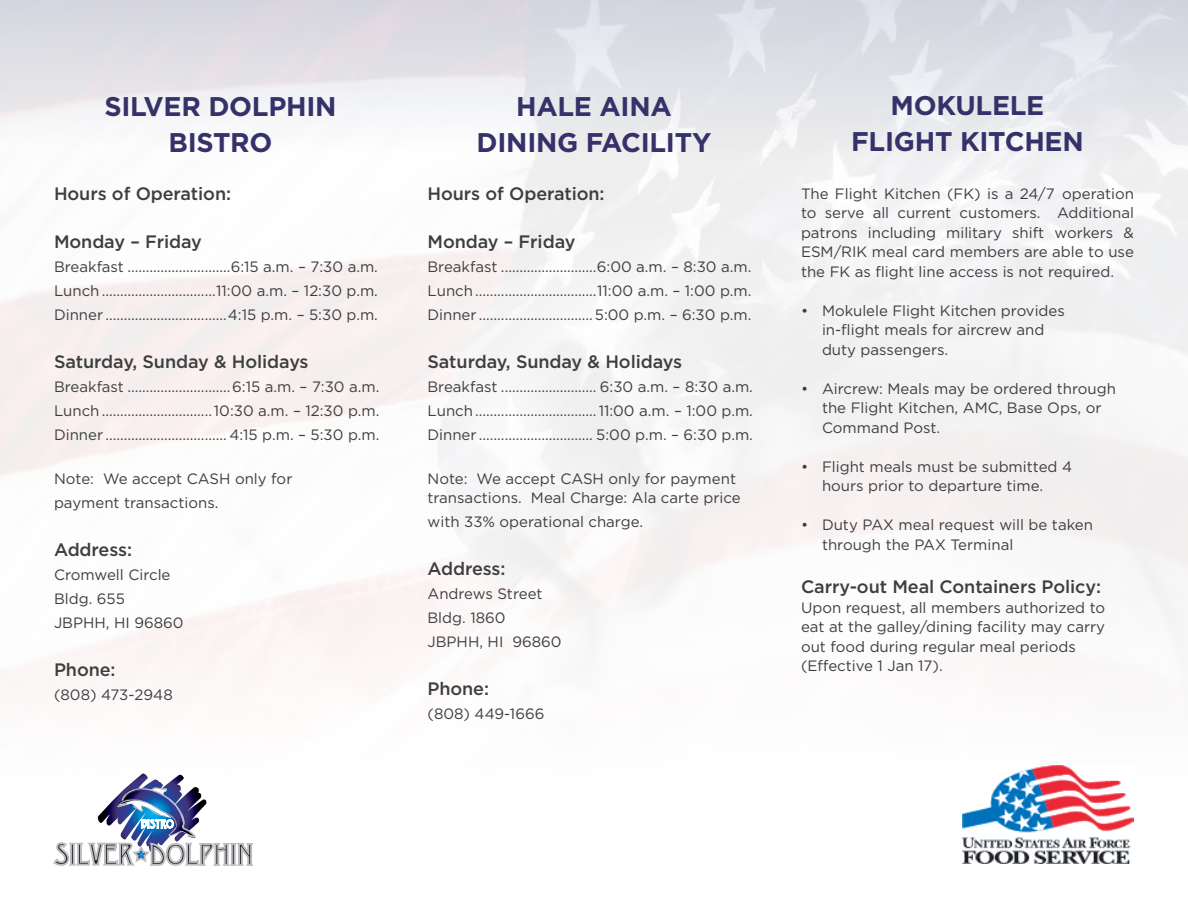
<style>
.page{position:relative;width:1188px;height:918px;background:#fff}
.page>*{position:absolute;margin:0;border:0;box-sizing:border-box;transform-origin:0 0}
.t1{font:700 27px "Gotham";letter-spacing:-.01em;color:#363169}
.t2{font:500 18px "Gotham";letter-spacing:-.005em;color:#3e3e3f}
.t3{font:15px/19.5px "Gotham";color:#3e3e3f}
</style>
<div class="page">
<img style="left:963px;top:765px;width:171px;height:99px">
<svg style="left:53px;top:774px;width:200px;height:92px"></svg>
<div style="left:0;top:0;width:1188px;height:188px;background:linear-gradient(to bottom,#d4d5df,#fbfbfa)"></div>
<p class="t1" style="left:104px;top:89px;width:234px">SILVER DOLPHIN</p>
<p class="t1" style="left:168px;top:125px;width:106px">BISTRO</p>
<p class="t2" style="left:54px;top:182px;width:179px">Hours of Operation:</p>
<p class="t2" style="left:54px;top:230px;width:150px">Monday – Friday</p>
<p class="t3" style="left:54px;top:257px;width:326px">Breakfast ............................6:15 a.m. – 7:30 a.m.</p>
<p class="t3" style="left:54px;top:281px;width:325px">Lunch...............................11:00 a.m. – 12:30 p.m.</p>
<p class="t3" style="left:54px;top:305px;width:326px">Dinner .................................4:15 p.m. – 5:30 p.m.</p>
<p class="t2" style="left:54px;top:350px;width:256px">Saturday, Sunday &amp; Holidays</p>
<p class="t3" style="left:54px;top:377px;width:327px">Breakfast ............................6:15 a.m. – 7:30 a.m.</p>
<p class="t3" style="left:54px;top:401px;width:327px">Lunch..............................10:30 a.m. – 12:30 p.m.</p>
<p class="t3" style="left:54px;top:425px;width:327px">Dinner ................................. 4:15 p.m. – 5:30 p.m.</p>
<p class="t3" style="left:54px;top:468px;width:240px">Note: We accept CASH only for</p>
<p class="t3" style="left:54px;top:492px;width:166px">payment transactions.</p>
<p class="t2" style="left:54px;top:537px;width:80px">Address:</p>
<p class="t3" style="left:54px;top:564px;width:118px">Cromwell Circle</p>
<p class="t3" style="left:54px;top:588px;width:72px">Bldg. 655</p>
<p class="t3" style="left:54px;top:612px;width:131px">JBPHH, HI 96860</p>
<p class="t2" style="left:54px;top:657px;width:63px">Phone:</p>
<p class="t3" style="left:54px;top:684px;width:120px">(808) 473-2948</p>
<p class="t1" style="left:516px;top:89px;width:157px">HALE AINA</p>
<p class="t1" style="left:477px;top:125px;width:236px">DINING FACILITY</p>
<p class="t2" style="left:428px;top:182px;width:179px">Hours of Operation:</p>
<p class="t2" style="left:428px;top:230px;width:150px">Monday – Friday</p>
<p class="t3" style="left:428px;top:257px;width:326px">Breakfast ..........................6:00 a.m. – 8:30 a.m.</p>
<p class="t3" style="left:428px;top:281px;width:325px">Lunch.................................11:00 a.m. – 1:00 p.m.</p>
<p class="t3" style="left:428px;top:305px;width:326px">Dinner ...............................5:00 p.m. – 6:30 p.m.</p>
<p class="t2" style="left:428px;top:350px;width:256px">Saturday, Sunday &amp; Holidays</p>
<p class="t3" style="left:428px;top:377px;width:327px">Breakfast .......................... 6:30 a.m. – 8:30 a.m.</p>
<p class="t3" style="left:428px;top:401px;width:327px">Lunch.................................11:00 a.m. – 1:00 p.m.</p>
<p class="t3" style="left:428px;top:425px;width:327px">Dinner ............................... 5:00 p.m. – 6:30 p.m.</p>
<p class="t3" style="left:428px;top:468px;width:315px">Note: We accept CASH only for payment transactions. Meal Charge: Ala carte price</p>
<p class="t3" style="left:428px;top:512px;width:217px">with 33% operational charge.</p>
<p class="t2" style="left:428px;top:557px;width:80px">Address:</p>
<p class="t3" style="left:428px;top:584px;width:117px">Andrews Street</p>
<p class="t3" style="left:428px;top:608px;width:80px">Bldg. 1860</p>
<p class="t3" style="left:428px;top:632px;width:136px">JBPHH, HI 96860</p>
<p class="t2" style="left:428px;top:677px;width:63px">Phone:</p>
<p class="t3" style="left:428px;top:704px;width:118px">(808) 449-1666</p>
<p class="t1" style="left:891px;top:87px;width:155px">MOKULELE</p>
<p class="t1" style="left:851px;top:123px;width:234px">FLIGHT KITCHEN</p>
<p class="t3" style="left:801px;top:184px;width:335px;text-align:justify">The Flight Kitchen (FK) is a 24/7 operation to serve all current customers. Additional patrons including military shift workers &amp; ESM/RIK meal card members are able to use the FK as flight line access is not required.</p>
<p class="t3" style="left:801px;top:301px;width:265px;text-align:center">• Mokulele Flight Kitchen provides in-flight meals for aircrew and</p>
<p class="t3" style="left:822px;top:340px;width:128px">duty passengers.</p>
<p class="t3" style="left:822px;top:379px;width:295px;text-indent:-21px">• Aircrew: Meals may be ordered through the Flight Kitchen, AMC, Base Ops, or<br>Command Post.</p>
<p class="t3" style="left:801px;top:457px;width:273px;text-align:center">• Flight meals must be submitted 4 hours prior to departure time.</p>
<p class="t3" style="left:822px;top:515px;width:272px;text-indent:-21px">• Duty PAX meal request will be taken through the PAX Terminal</p>
<p class="t2" style="left:801px;top:575px;width:302px">Carry-out Meal Containers Policy:</p>
<p class="t3" style="left:801px;top:598px;width:306px">Upon request, all members authorized to eat at the galley/dining facility may carry out food during regular meal periods (Effective 1 Jan 17).</p>
</div>
